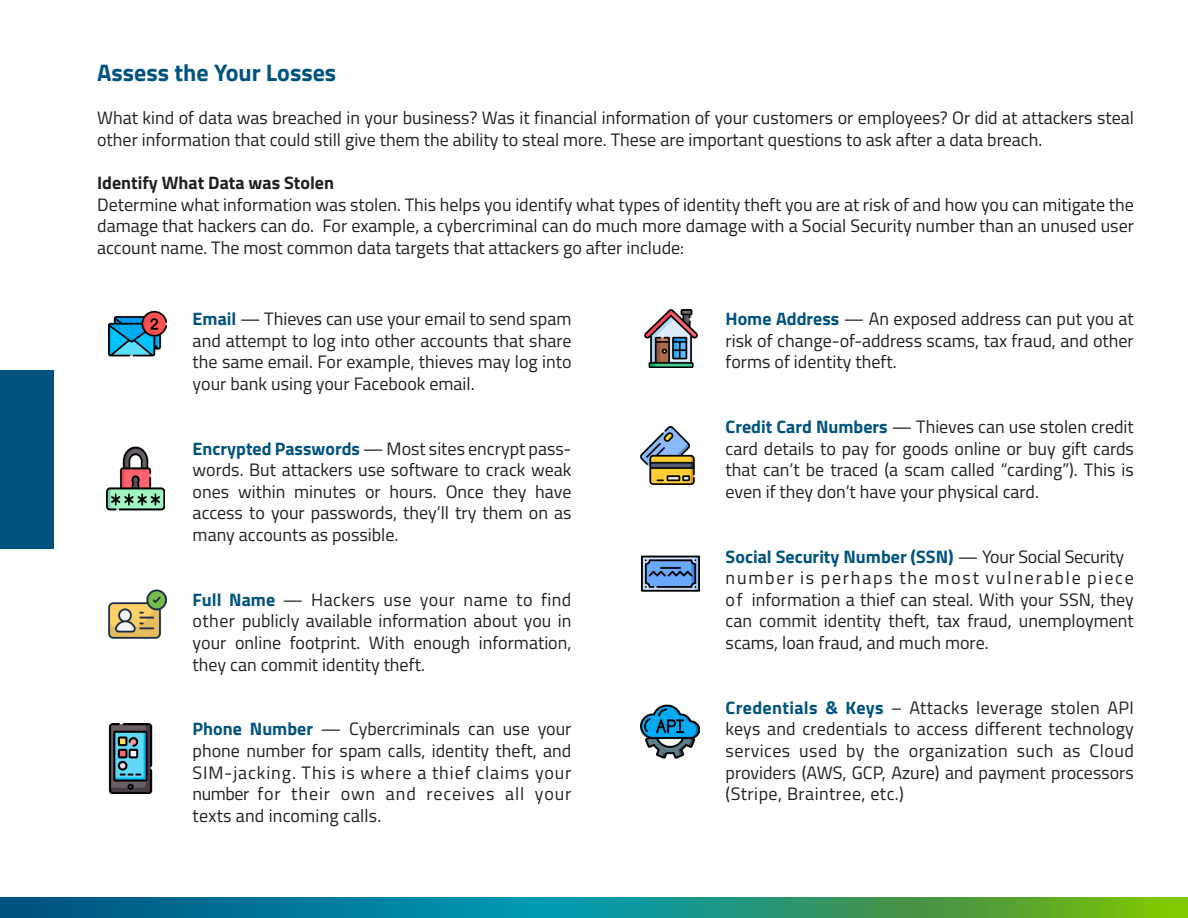
<style>
.page{position:relative;width:1188px;height:918px;background:#fff}
.page>*{position:absolute;margin:0;border:0;box-sizing:border-box;transform-origin:0 0}
.t1{font:700 24px "Titillium Web";color:#005380}
.t2{font:18px/21.6px "Titillium Web";color:#231f20;text-align:justify}
.t3{font:18px/21.6px "Titillium Web";letter-spacing:.025em;color:#231f20}
.t4{font:700 18px "Titillium Web";color:#005380}
.t5{font:700 18px "Titillium Web";color:#231f20}
.s1{font-weight:700;color:#005380}
.s2{font-weight:400;color:#231f20}
</style>
<div class="page">
<img style="left:0;top:897px;width:1188px;height:21px">
<div style="left:0;top:370px;width:54px;height:178px;background:#005380"></div>
<img style="left:108px;top:310px;width:59px;height:47px">
<img style="left:107px;top:446px;width:58px;height:65px">
<img style="left:108px;top:589px;width:59px;height:50px">
<img style="left:108px;top:724px;width:45px;height:70px">
<img style="left:644px;top:309px;width:54px;height:58px">
<img style="left:640px;top:427px;width:54px;height:58px">
<img style="left:641px;top:555px;width:59px;height:37px">
<img style="left:641px;top:704px;width:58px;height:55px">
<p class="t1" style="left:97px;top:54px;width:241px">Assess the Your Losses</p>
<p class="t2" style="left:97px;top:106px;width:1038px">What kind of data was breached in your business? Was it financial information of your customers or employees? Or did at attackers steal other information that could still give them the ability to steal more. These are important questions to ask after a data breach.</p>
<p class="t5" style="left:97px;top:169px;width:238px">Identify What Data was Stolen</p>
<p class="t2" style="left:97px;top:193px;width:1038px">Determine what information was stolen. This helps you identify what types of identity theft you are at risk of and how you can mitigate the damage that hackers can do. For example, a cybercriminal can do much more damage with a Social Security number than an unused user account name. The most common data targets that attackers go after include:</p>
<p class="t2" style="left:193px;top:307px;width:380px"><span class="s1">Email</span> — Thieves can use your email to send spam and attempt to log into other accounts that share the same email. For example, thieves may log into your bank using your Facebook email.</p>
<p class="t2" style="left:193px;top:437px;width:380px"><span class="s1">Encrypted Passwords</span> — Most sites encrypt pass&shy;words. But attackers use software to crack weak ones within minutes or hours. Once they have access to your passwords, they’ll try them on as many accounts as possible.</p>
<p class="t2" style="left:193px;top:588px;width:380px"><span class="s1">Full Name</span> — Hackers use your name to find other publicly available information about you in your online footprint. With enough information, they can commit identity theft.</p>
<p class="t2" style="left:193px;top:717px;width:380px"><span class="s1">Phone Number</span> — Cybercriminals can use your phone number for spam calls, identity theft, and SIM-jacking. This is where a thief claims your</p>
<p class="t3" style="left:193px;top:782px;width:380px">number for their own and receives all your texts and incoming calls.</p>
<p class="t2" style="left:726px;top:307px;width:410px"><span class="s1">Home Address</span> — An exposed address can put you at risk of change-of-address scams, tax fraud, and other forms of identity theft.</p>
<p class="t2" style="left:726px;top:415px;width:410px"><span class="s1">Credit Card Numbers</span> — Thieves can use stolen credit card details to pay for goods online or buy gift cards that can’t be traced (a scam called “carding”). This is even if they don’t have your physical card.</p>
<p class="t4" style="left:726px;top:543px;width:400px">Social Security Number (SSN) <span class="s2">— Your Social Security</span></p>
<p class="t2" style="left:726px;top:566px;width:410px">number is perhaps the most vulnerable piece of information a thief can steal. With your SSN, they can commit identity theft, tax fraud, unemployment scams, loan fraud, and much more.</p>
<p class="t2" style="left:726px;top:696px;width:410px"><span class="s1">Credentials &amp; Keys</span> – Attacks leverage stolen API keys and credentials to access different technology services used by the organization such as Cloud providers (AWS, GCP, Azure) and payment processors (Stripe, Braintree, etc.)</p>
</div>
